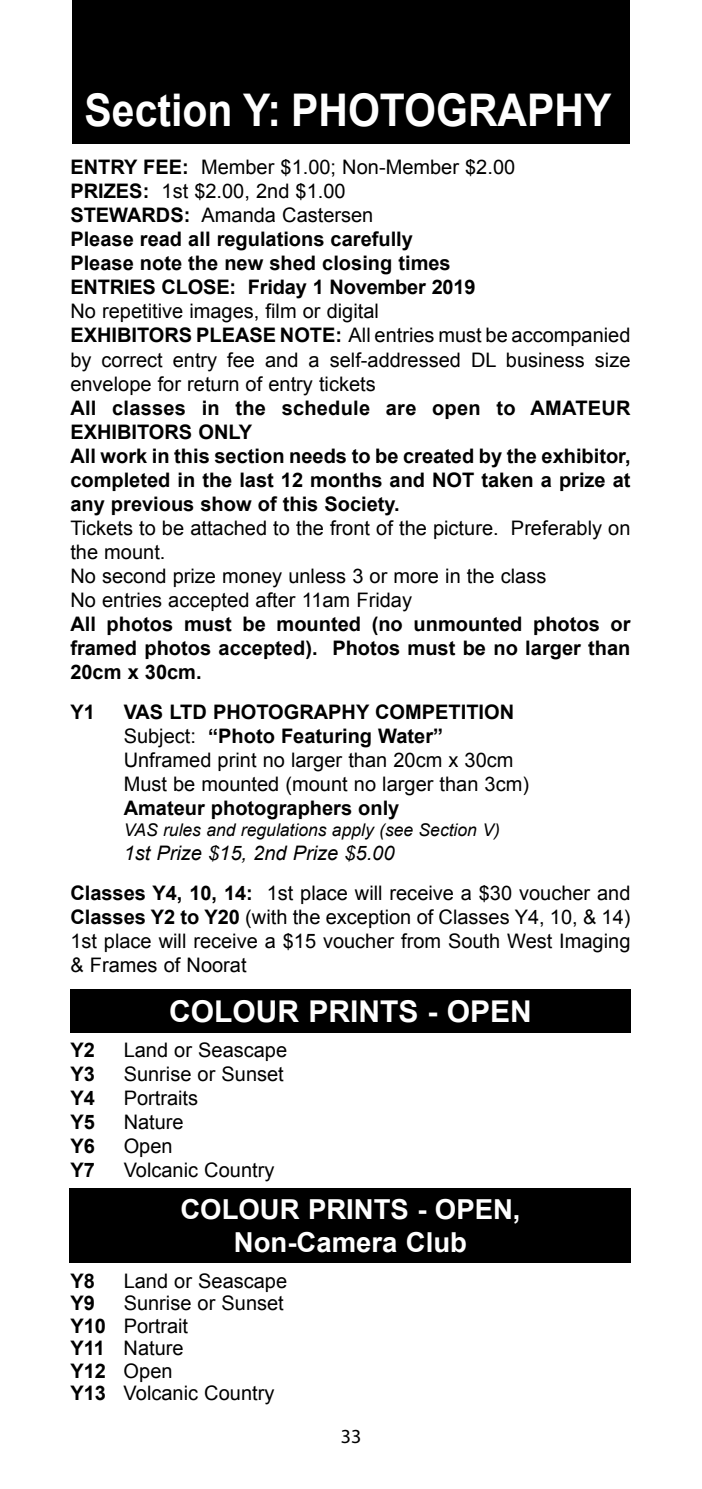
<style>
.page{position:relative;width:702px;height:1489px;background:#fff}
.page>*{position:absolute;margin:0;border:0;box-sizing:border-box;transform-origin:0 0}
.t1{font:700 45px "Arial";color:#fff;scale:.91 1}
.t2{font:700 30px "Arial";color:#fff}
.t3{font:700 27.5px/33px "Arial";color:#fff;text-align:center}
.t4{font:20px/24px "Arial";color:#000}
.t5{font:700 20px/24px "Arial";color:#000}
.t6{font:20px "Myriad Pro";color:#000}
.t7{font:italic 17.5px "Arial";color:#000}
.s1{font-weight:400}
.s2{font-weight:700}
.s3{font-style:italic}
</style>
<div class="page">
<div style="left:72px;top:0;width:557px;height:143px;background:#000"></div>
<div style="left:71px;top:989px;width:560px;height:43px;background:#000"></div>
<div style="left:70px;top:1188px;width:561px;height:74px;background:#000"></div>
<h1 class="t1" style="left:85px;top:80px;width:580px">Section Y: PHOTOGRAPHY</h1>
<p class="t5" style="left:70px;top:156px;width:446px">ENTRY FEE: <span class="s1">Member $1.00; Non-Member $2.00<br></span>PRIZES: <span class="s1">1st $2.00, 2nd $1.00<br></span>STEWARDS: <span class="s1">Amanda Castersen<br></span>Please read all regulations carefully<br>Please note the new shed closing times ENTRIES CLOSE: Friday 1 November 2019</p>
<p class="t4" style="left:70px;top:299px;width:561px">No repetitive images, film or digital<br><span class="s2">EXHIBITORS PLEASE NOTE:</span> All entries must be accompanied by correct entry fee and a self-addressed DL business size envelope for return of entry tickets</p>
<p class="t5" style="left:70px;top:396px;width:561px">All classes in the schedule are open to AMATEUR EXHIBITORS ONLY<br>All work in this section needs to be created by the exhibitor, completed in the last 12 months and NOT taken a prize at any previous show of this Society.</p>
<p class="t4" style="left:70px;top:515px;width:561px">Tickets to be attached to the front of the picture. Preferably on the mount.<br>No second prize money unless 3 or more in the class<br>No entries accepted after 11am Friday</p>
<p class="t5" style="left:70px;top:612px;width:561px;text-align:justify">All photos must be mounted (no unmounted photos or framed photos accepted). Photos must be no larger than 20cm x 30cm.</p>
<p class="t5" style="left:70px;top:700px;width:26px">Y1</p>
<p class="t4" style="left:124px;top:699px;width:407px"><span class="s2">VAS LTD PHOTOGRAPHY COMPETITION </span>Subject: <span class="s2">“Photo Featuring Water” </span>Unframed print no larger than 20cm x 30cm Must be mounted (mount no larger than 3cm)</p>
<p class="t5" style="left:124px;top:796px;width:277px">Amateur photographers only</p>
<p class="t7" style="left:124px;top:818px;width:377px">VAS rules and regulations apply (see Section V)</p>
<p class="t4" style="left:70px;top:832px;width:561px;line-height:40px;text-indent:53px"><span class="s3">1st Prize $15, 2nd Prize $5.00<br></span><span class="s2">Classes Y4, 10, 14:</span> 1st place will receive a $30 voucher and</p>
<p class="t4" style="left:70px;top:904px;width:561px;text-align:justify"><span class="s2">Classes Y2 to Y20</span> (with the exception of Classes Y4, 10, &amp; 14)<br>1st place will receive a $15 voucher from South West Imaging &amp; Frames of Noorat</p>
<h2 class="t2" style="left:169px;top:991px;width:364px">COLOUR PRINTS - OPEN</h2>
<p class="t5" style="left:70px;top:1038px;width:26px">Y2</p>
<p class="t4" style="left:124px;top:1037px;width:165px">Land or Seascape</p>
<p class="t5" style="left:70px;top:1062px;width:26px">Y3</p>
<p class="t4" style="left:124px;top:1061px;width:162px">Sunrise or Sunset</p>
<p class="t5" style="left:70px;top:1086px;width:26px">Y4</p>
<p class="t4" style="left:124px;top:1085px;width:76px">Portraits</p>
<p class="t5" style="left:70px;top:1110px;width:26px">Y5</p>
<p class="t4" style="left:124px;top:1109px;width:62px">Nature</p>
<p class="t5" style="left:70px;top:1134px;width:26px">Y6</p>
<p class="t4" style="left:124px;top:1133px;width:50px">Open</p>
<p class="t5" style="left:70px;top:1158px;width:26px">Y7</p>
<p class="t4" style="left:124px;top:1157px;width:152px">Volcanic Country</p>
<h3 class="t3" style="left:180px;top:1193px;width:341px">COLOUR PRINTS - OPEN,<br>Non-Camera Club</h3>
<p class="t5" style="left:70px;top:1268px;width:26px">Y8</p>
<p class="t4" style="left:124px;top:1268px;width:165px">Land or Seascape</p>
<p class="t5" style="left:70px;top:1291px;width:26px">Y9</p>
<p class="t4" style="left:70px;top:1291px;width:215px;line-height:22.5px;text-indent:53px">Sunrise or Sunset<br><span class="s2">Y10</span> Portrait<br><span class="s2">Y11</span> Nature<br><span class="s2">Y12</span> Open<br><span class="s2">Y13</span> Volcanic Country</p>
<p class="t6" style="left:341px;top:1423px;width:22px">33</p>
</div>
